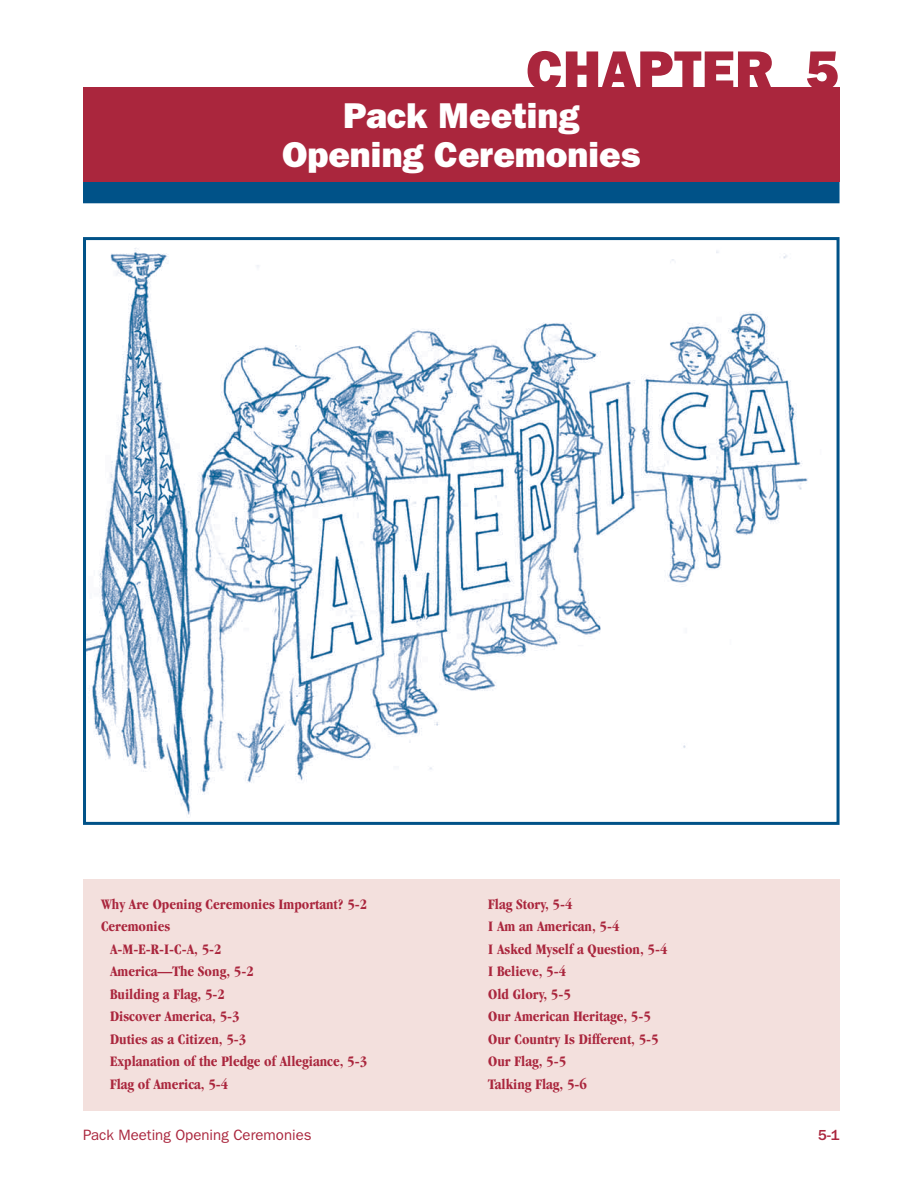
<style>
.page{position:relative;width:908px;height:1178px;background:#fff}
.page>*{position:absolute;margin:0;border:0;box-sizing:border-box;transform-origin:0 0}
.t1{font:800 55.5px "Franklin Gothic";color:#aa263d}
.t2{font:800 36px/39px "Franklin Gothic";color:#fff;text-align:center}
.t3{font:700 condensed 15px/22.5px "Garamond";color:#aa263d}
.t4{font:15px "Franklin Gothic";color:#aa263d}
.t5{font:500 15px "Franklin Gothic";color:#aa263d}
</style>
<div class="page">
<div style="left:83px;top:181px;width:756px;height:22px;background:#005288"></div>
<img style="left:87px;top:248px;width:721px;height:567px">
<div style="left:83px;top:237px;width:756px;height:587px;border:3px solid #005288"></div>
<div style="left:83px;top:878px;width:756px;height:232px;background:#f3e0dd"></div>
<div style="left:83px;top:87px;width:756px;height:94px;background:#aa263d"></div>
<h1 class="t1" style="left:526px;top:51px;width:315px">CHAPTER 5</h1>
<h2 class="t2" style="left:282px;top:99px;width:359px">Pack Meeting<br>Opening Ceremonies</h2>
<p class="t3" style="left:101px;top:893px;width:268px">Why Are Opening Ceremonies Important? 5-2</p>
<p class="t3" style="left:101px;top:916px;width:71px">Ceremonies</p>
<p class="t3" style="left:110px;top:938px;width:113px">A-M-E-R-I-C-A, 5-2</p>
<p class="t3" style="left:110px;top:961px;width:145px">America—The Song, 5-2</p>
<p class="t3" style="left:110px;top:983px;width:116px">Building a Flag, 5-2</p>
<p class="t3" style="left:110px;top:1006px;width:131px">Discover America, 5-3</p>
<p class="t3" style="left:110px;top:1028px;width:138px">Duties as a Citizen, 5-3</p>
<p class="t3" style="left:110px;top:1051px;width:259px">Explanation of the Pledge of Allegiance, 5-3</p>
<p class="t3" style="left:110px;top:1073px;width:120px">Flag of America, 5-4</p>
<p class="t4" style="left:83px;top:1129px;width:230px">Pack Meeting Opening Ceremonies</p>
<p class="t3" style="left:488px;top:893px;width:181px">Flag Story, 5-4<br>I Am an American, 5-4<br>I Asked Myself a Question, 5-4<br>I Believe, 5-4<br>Old Glory, 5-5<br>Our American Heritage, 5-5<br>Our Country Is Different, 5-5<br>Our Flag, 5-5<br>Talking Flag, 5-6</p>
<p class="t5" style="left:818px;top:1129px;width:23px">5-1</p>
</div>
